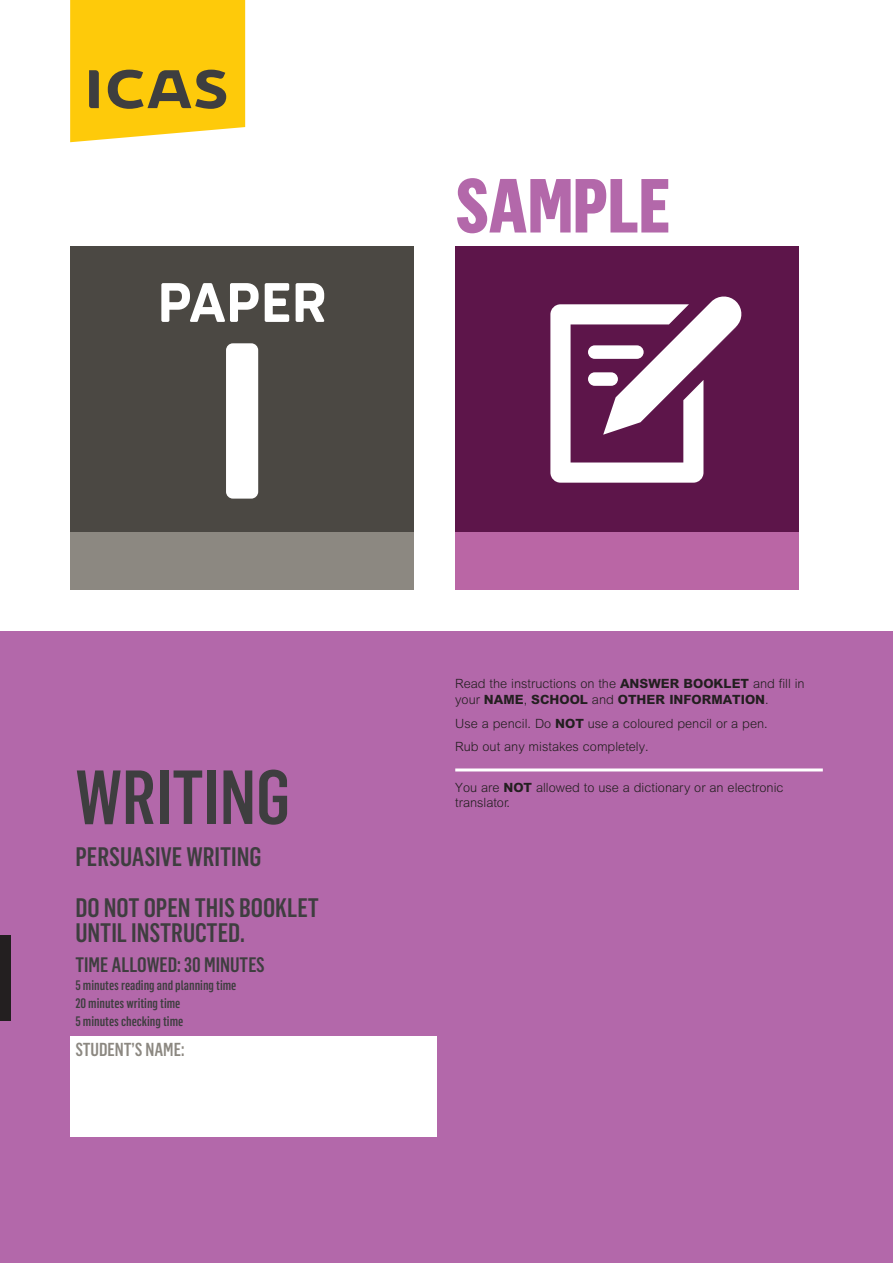
<style>
.page{position:relative;width:893px;height:1263px;background:#fff}
.page>*{position:absolute;margin:0;border:0;box-sizing:border-box;transform-origin:0 0}
.t1{font:700 221.85px "Weissenhof Grotesk";color:#fff}
.t2{font:500 75px "Flama Condensed";color:#3e3e3f}
.t3{font:800 75px "Flama Condensed";letter-spacing:-.01em;color:#b368aa}
.t4{font:700 55.5px "Weissenhof Grotesk";letter-spacing:.02em;color:#fff}
.t5{font:500 26.25px/25.5px "Flama Condensed";color:#3e3e3f}
.t6{font:500 20.55px "Flama Condensed";color:#3e3e3f}
.t7{font:500 18.45px "Flama Condensed";color:#8c8881}
.t8{font:500 13.5px/18px "Flama Condensed";color:#3e3e3f}
.t9{font:300 12.75px/16.5px "Arial MT Std";color:#231f20}
.s1{font-weight:800}
</style>
<div class="page">
<div style="left:70px;top:247px;width:344px;height:286px;background:#4b4843"></div>
<div style="left:70px;top:533px;width:344px;height:57px;background:#8c8881"></div>
<div style="left:0;top:631px;width:893px;height:632px;background:#b368aa"></div>
<svg style="left:70px;top:0;width:175px;height:142px;background:#e9be1c"></svg>
<div style="left:70px;top:1036px;width:367px;height:100px;background:#fff"></div>
<div style="left:455px;top:247px;width:344px;height:343px;background:#5d154a"></div>
<div style="left:455px;top:533px;width:344px;height:57px;background:#ba66a5"></div>
<svg style="left:550px;top:296px;width:192px;height:187px"></svg>
<div style="left:588px;top:345px;width:56px;height:14px;background:#fff;border-radius:7px"></div>
<div style="left:588px;top:372px;width:30px;height:14px;background:#fff;border-radius:7px"></div>
<div style="left:0;top:935px;width:11px;height:85px;background:#231f20"></div>
<hr style="left:455px;top:768px;width:368px;height:3px;background:#fff">
<p class="t4" style="left:158px;top:268px;width:170px">PAPER</p>
<p class="t1" style="left:213px;top:282px;width:60px">I</p>
<p class="t2" style="left:75px;top:750px;width:216px">WRITING</p>
<p class="t5" style="left:75px;top:843px;width:188px">PERSUASIVE WRITING</p>
<p class="t5" style="left:75px;top:894px;width:245px">DO NOT OPEN THIS BOOKLET<br>UNTIL INSTRUCTED.</p>
<p class="t6" style="left:75px;top:951px;width:191px">TIME ALLOWED: 30 MINUTES</p>
<p class="t8" style="left:75px;top:975px;width:162px">5 minutes reading and planning time<br>20 minutes writing time<br>5 minutes checking time</p>
<p class="t7" style="left:75px;top:1037px;width:111px">STUDENT’S NAME:</p>
<p class="t3" style="left:455px;top:158px;width:217px">SAMPLE</p>
<p class="t9" style="left:455px;top:675px;width:351px">Read the instructions on the <span class="s1">ANSWER BOOKLET</span> and fill in your <span class="s1">NAME</span>, <span class="s1">SCHOOL</span> and <span class="s1">OTHER INFORMATION</span>.</p>
<p class="t9" style="left:455px;top:715px;width:314px">Use a pencil. Do <span class="s1">NOT</span> use a coloured pencil or a pen.</p>
<p class="t9" style="left:455px;top:739px;width:195px">Rub out any mistakes completely.</p>
<p class="t9" style="left:455px;top:779px;width:330px">You are <span class="s1">NOT</span> allowed to use a dictionary or an electronic</p>
<p class="t9" style="left:455px;top:794px;width:56px">translator.</p>
</div>
